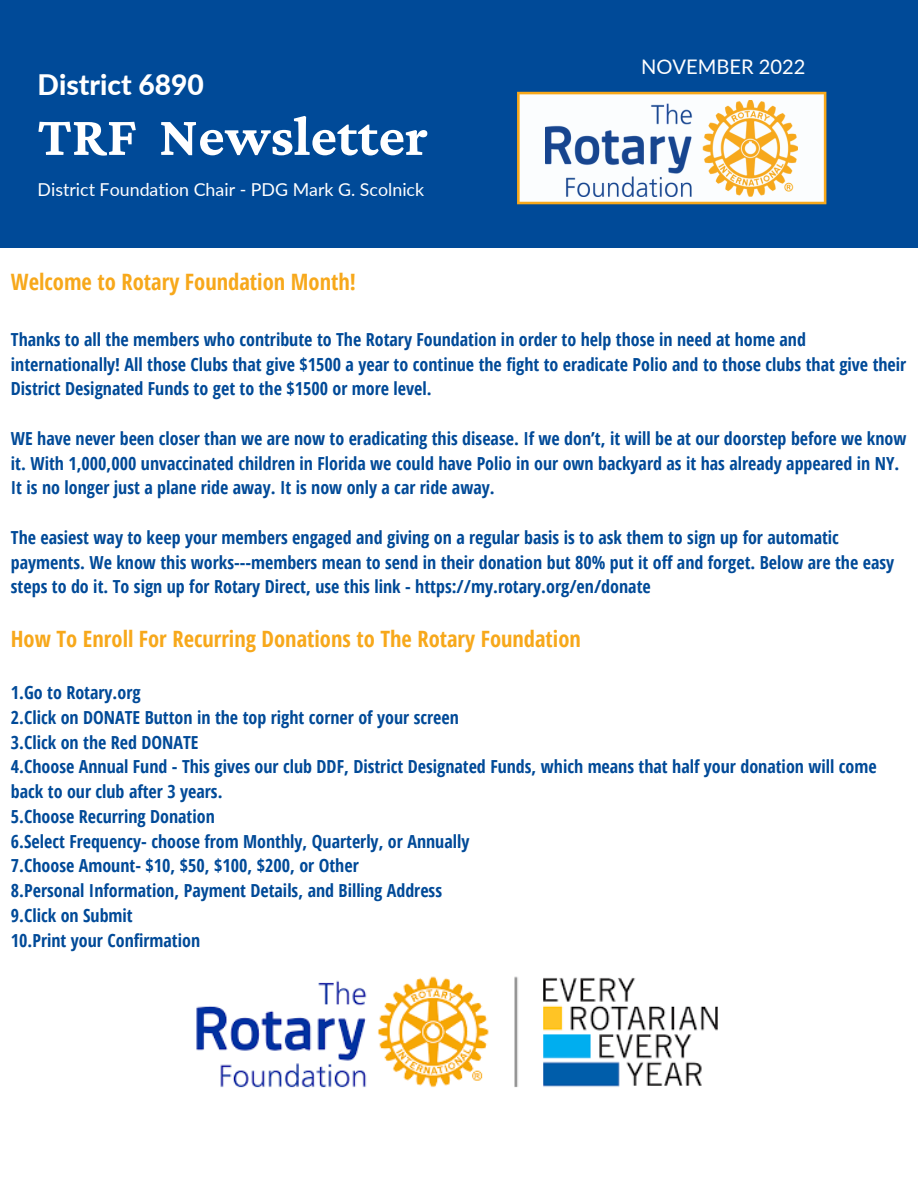
<style>
.page{position:relative;width:918px;height:1188px;background:#fff}
.page>*{position:absolute;margin:0;border:0;box-sizing:border-box;transform-origin:0 0}
.t1{font:700 57.3px "Crimson Pro";color:#fff}
.t2{font:800 28.2px "Lato";color:#fff}
.t3{font:700 condensed 22.5px "Open Sans";color:#f7a81b}
.t4{font:20.1px "Lato";color:#fff}
.t5{font:700 condensed 18px/24.8px "Open Sans";color:#004a98}
.t6{font:17.85px "Lato";color:#fff}
</style>
<div class="page">
<div style="left:0;top:0;width:918px;height:248px;background:#004a98"></div>
<div style="left:518px;top:93px;width:307px;height:110px;background:#fbfdfe"></div>
<hr style="left:517px;top:94px;width:3px;height:108px;background:#f7a81b">
<hr style="left:824px;top:94px;width:2px;height:108px;background:#f7a81b">
<hr style="left:520px;top:202px;width:304px;height:2px;background:#f7a81b">
<hr style="left:520px;top:92px;width:304px;height:2px;background:#f7a81b">
<img style="left:545px;top:101px;width:252px;height:95px">
<img style="left:196px;top:976px;width:522px;height:112px">
<h2 class="t2" style="left:38px;top:67px;width:168px">District 6890</h2>
<h1 class="t1" style="left:38px;top:104px;width:392px">TRF Newsletter</h1>
<p class="t6" style="left:38px;top:179px;width:388px">District Foundation Chair - PDG Mark G. Scolnick</p>
<p class="t4" style="left:641px;top:54px;width:166px">NOVEMBER 2022</p>
<p class="t3" style="left:11px;top:266px;width:347px">Welcome to Rotary Foundation Month!</p>
<p class="t5" style="left:11px;top:327px;width:897px">Thanks to all the members who contribute to The Rotary Foundation in order to help those in need at home and internationally! All those Clubs that give $1500 a year to continue the fight to eradicate Polio and to those clubs that give their<br>District Designated Funds to get to the $1500 or more level.</p>
<p class="t5" style="left:11px;top:426px;width:897px">WE have never been closer than we are now to eradicating this disease. If we don’t, it will be at our doorstep before we know it. With 1,000,000 unvaccinated children in Florida we could have Polio in our own backyard as it has already appeared in NY.<br>It is no longer just a plane ride away. It is now only a car ride away.</p>
<p class="t5" style="left:11px;top:525px;width:885px">The easiest way to keep your members engaged and giving on a regular basis is to ask them to sign up for automatic payments. We know this works---members mean to send in their donation but 80% put it off and forget. Below are the easy steps to do it. To sign up for Rotary Direct, use this link - https://my.rotary.org/en/donate</p>
<p class="t3" style="left:11px;top:623px;width:571px">How To Enroll For Recurring Donations to The Rotary Foundation</p>
<p class="t5" style="left:11px;top:680px;width:867px">1.Go to Rotary.org<br>2.Click on DONATE Button in the top right corner of your screen<br>3.Click on the Red DONATE<br>4.Choose Annual Fund - This gives our club DDF, District Designated Funds, which means that half your donation will come back to our club after 3 years.<br>5.Choose Recurring Donation<br>6.Select Frequency- choose from Monthly, Quarterly, or Annually<br>7.Choose Amount- $10, $50, $100, $200, or Other<br>8.Personal Information, Payment Details, and Billing Address<br>9.Click on Submit<br>10.Print your Confirmation</p>
</div>
